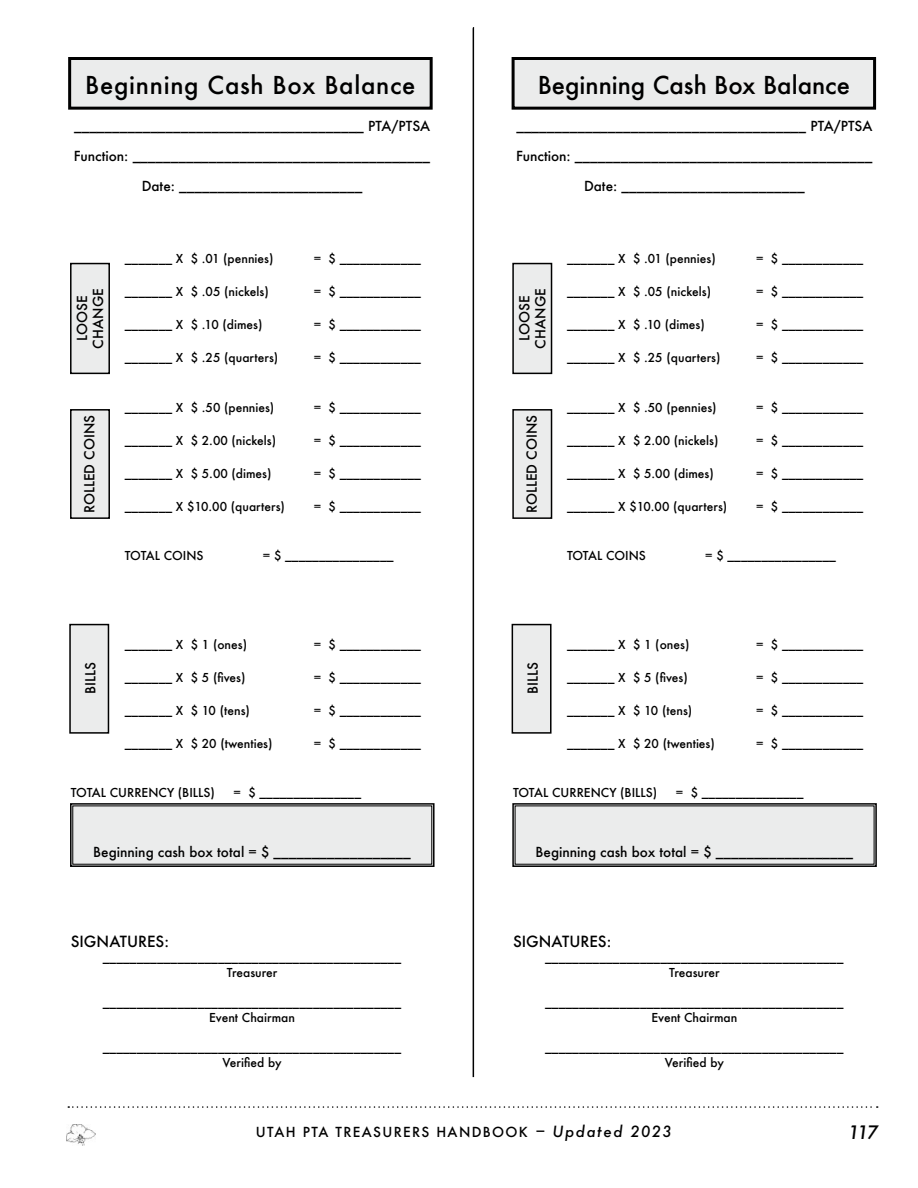
<style>
.page{position:relative;width:918px;height:1188px;background:#fff}
.page>*{position:absolute;margin:0;border:0;box-sizing:border-box;transform-origin:0 0}
.t1{font:500 24px "Futura";letter-spacing:.03em;color:#000}
.t2{font:500 24px "Futura";letter-spacing:.005em;color:#000}
.t3{font:italic 500 18px "Futura";color:#000}
.t4{font:500 15px "Futura";color:#000}
.t5{font:500 13.5px/16.2px "Futura";color:#000;text-align:center}
.t6{font:500 13.5px "Futura";letter-spacing:.1em;color:#000}
.t7{font:500 12px/15px "Futura";color:#000;text-align:center}
.s1{font-style:italic;font-size:15px}
</style>
<div class="page">
<svg style="left:68px;top:1106px;width:810px;height:2px"></svg>
<img style="left:67px;top:1124px;width:28px;height:22px">
<hr style="left:473px;top:27px;width:1px;height:1050px;background:#000">
<div style="left:513px;top:58px;width:362px;height:50px;background:#ebecec"></div>
<div style="left:512px;top:57px;width:364px;height:53px;border:3px solid #000"></div>
<div style="left:70px;top:58px;width:361px;height:50px;background:#ebecec"></div>
<div style="left:68px;top:57px;width:365px;height:53px;border:3px solid #000"></div>
<svg style="left:70px;top:803px;width:365px;height:64px;background:#d5d6d6"></svg>
<svg style="left:512px;top:803px;width:365px;height:64px;background:#d6d7d7"></svg>
<div style="left:70px;top:625px;width:38px;height:108px;background:#ebecec"></div>
<div style="left:69px;top:624px;width:40px;height:110px;border:2px solid #000"></div>
<div style="left:512px;top:625px;width:39px;height:108px;background:#ebecec"></div>
<div style="left:512px;top:624px;width:40px;height:110px;border:2px solid #000"></div>
<div style="left:71px;top:410px;width:38px;height:108px;background:#ebecec"></div>
<div style="left:70px;top:409px;width:40px;height:110px;border:2px solid #000"></div>
<div style="left:513px;top:410px;width:39px;height:108px;background:#ebecec"></div>
<div style="left:512px;top:409px;width:40px;height:110px;border:2px solid #000"></div>
<div style="left:71px;top:264px;width:38px;height:109px;background:#ebecec"></div>
<div style="left:70px;top:263px;width:40px;height:111px;border:2px solid #000"></div>
<div style="left:513px;top:264px;width:39px;height:109px;background:#ebecec"></div>
<div style="left:512px;top:263px;width:40px;height:111px;border:2px solid #000"></div>
<h1 class="t1" style="left:85px;top:69px;width:332px">Beginning Cash Box Balance</h1>
<h1 class="t2" style="left:538px;top:69px;width:314px">Beginning Cash Box Balance</h1>
<p class="t5" style="left:74px;top:118px;width:358px">______________________________________ PTA/PTSA</p>
<p class="t5" style="left:74px;top:148px;width:358px">Function: _______________________________________</p>
<p class="t5" style="left:142px;top:178px;width:222px">Date: ________________________</p>
<p class="t5" style="left:516px;top:118px;width:358px">______________________________________ PTA/PTSA</p>
<p class="t5" style="left:516px;top:148px;width:358px">Function: _______________________________________</p>
<p class="t5" style="left:584px;top:178px;width:222px">Date: ________________________</p>
<p class="t7" style="left:125px;top:251px;width:150px">_______ X $ .01 (pennies)</p>
<p class="t7" style="left:314px;top:251px;width:109px">= $ ____________</p>
<p class="t7" style="left:125px;top:284px;width:146px">_______ X $ .05 (nickels)</p>
<p class="t7" style="left:314px;top:284px;width:109px">= $ ____________</p>
<p class="t7" style="left:125px;top:317px;width:139px">_______ X $ .10 (dimes)</p>
<p class="t7" style="left:314px;top:317px;width:109px">= $ ____________</p>
<p class="t7" style="left:125px;top:350px;width:155px">_______ X $ .25 (quarters)</p>
<p class="t7" style="left:314px;top:350px;width:109px">= $ ____________</p>
<p class="t7" style="left:125px;top:400px;width:151px">_______ X $ .50 (pennies)</p>
<p class="t7" style="left:314px;top:400px;width:109px">= $ ____________</p>
<p class="t7" style="left:125px;top:433px;width:153px">_______ X $ 2.00 (nickels)</p>
<p class="t7" style="left:314px;top:433px;width:109px">= $ ____________</p>
<p class="t7" style="left:125px;top:466px;width:148px">_______ X $ 5.00 (dimes)</p>
<p class="t7" style="left:314px;top:466px;width:109px">= $ ____________</p>
<p class="t7" style="left:125px;top:499px;width:162px">_______ X $10.00 (quarters)</p>
<p class="t7" style="left:314px;top:499px;width:109px">= $ ____________</p>
<p class="t7" style="left:125px;top:548px;width:80px">TOTAL COINS</p>
<p class="t7" style="left:263px;top:548px;width:132px">= $ ________________</p>
<p class="t5" style="left:74px;top:349px;width:62px;rotate:-90deg">LOOSE<br>CHANGE</p>
<p class="t5" style="left:516px;top:349px;width:62px;rotate:-90deg">LOOSE<br>CHANGE</p>
<p class="t5" style="left:81px;top:513px;width:100px;rotate:-90deg">ROLLED COINS</p>
<p class="t5" style="left:524px;top:513px;width:100px;rotate:-90deg">ROLLED COINS</p>
<p class="t7" style="left:567px;top:251px;width:150px">_______ X $ .01 (pennies)</p>
<p class="t7" style="left:756px;top:251px;width:109px">= $ ____________</p>
<p class="t7" style="left:567px;top:284px;width:146px">_______ X $ .05 (nickels)</p>
<p class="t7" style="left:756px;top:284px;width:109px">= $ ____________</p>
<p class="t7" style="left:567px;top:317px;width:139px">_______ X $ .10 (dimes)</p>
<p class="t7" style="left:756px;top:317px;width:109px">= $ ____________</p>
<p class="t7" style="left:567px;top:350px;width:155px">_______ X $ .25 (quarters)</p>
<p class="t7" style="left:756px;top:350px;width:109px">= $ ____________</p>
<p class="t7" style="left:567px;top:400px;width:151px">_______ X $ .50 (pennies)</p>
<p class="t7" style="left:756px;top:400px;width:109px">= $ ____________</p>
<p class="t7" style="left:567px;top:433px;width:153px">_______ X $ 2.00 (nickels)</p>
<p class="t7" style="left:756px;top:433px;width:109px">= $ ____________</p>
<p class="t7" style="left:567px;top:466px;width:148px">_______ X $ 5.00 (dimes)</p>
<p class="t7" style="left:756px;top:466px;width:109px">= $ ____________</p>
<p class="t7" style="left:567px;top:499px;width:162px">_______ X $10.00 (quarters)</p>
<p class="t7" style="left:756px;top:499px;width:109px">= $ ____________</p>
<p class="t7" style="left:567px;top:548px;width:80px">TOTAL COINS</p>
<p class="t7" style="left:705px;top:548px;width:132px">= $ ________________</p>
<p class="t7" style="left:125px;top:637px;width:124px">_______ X $ 1 (ones)</p>
<p class="t7" style="left:314px;top:637px;width:109px">= $ ____________</p>
<p class="t7" style="left:125px;top:670px;width:122px">_______ X $ 5 (fives)</p>
<p class="t7" style="left:314px;top:670px;width:109px">= $ ____________</p>
<p class="t7" style="left:125px;top:703px;width:127px">_______ X $ 10 (tens)</p>
<p class="t7" style="left:314px;top:703px;width:109px">= $ ____________</p>
<p class="t7" style="left:125px;top:736px;width:149px">_______ X $ 20 (twenties)</p>
<p class="t7" style="left:314px;top:736px;width:109px">= $ ____________</p>
<p class="t7" style="left:71px;top:785px;width:146px">TOTAL CURRENCY (BILLS)</p>
<p class="t7" style="left:234px;top:785px;width:129px">= $ _______________</p>
<p class="t7" style="left:567px;top:637px;width:124px">_______ X $ 1 (ones)</p>
<p class="t7" style="left:756px;top:637px;width:109px">= $ ____________</p>
<p class="t7" style="left:567px;top:670px;width:122px">_______ X $ 5 (fives)</p>
<p class="t7" style="left:756px;top:670px;width:109px">= $ ____________</p>
<p class="t7" style="left:567px;top:703px;width:127px">_______ X $ 10 (tens)</p>
<p class="t7" style="left:756px;top:703px;width:109px">= $ ____________</p>
<p class="t7" style="left:567px;top:736px;width:149px">_______ X $ 20 (twenties)</p>
<p class="t7" style="left:756px;top:736px;width:109px">= $ ____________</p>
<p class="t7" style="left:513px;top:785px;width:146px">TOTAL CURRENCY (BILLS)</p>
<p class="t7" style="left:676px;top:785px;width:129px">= $ _______________</p>
<p class="t5" style="left:82px;top:694px;width:33px;rotate:-90deg">BILLS</p>
<p class="t5" style="left:525px;top:694px;width:33px;rotate:-90deg">BILLS</p>
<p class="t5" style="left:93px;top:843px;width:319px">Beginning cash box total = $ __________________</p>
<p class="t4" style="left:71px;top:931px;width:100px">SIGNATURES:</p>
<p class="t7" style="left:103px;top:949px;width:300px">____________________________________________<br>Treasurer</p>
<p class="t7" style="left:103px;top:994px;width:300px">____________________________________________<br>Event Chairman</p>
<p class="t7" style="left:103px;top:1039px;width:300px">____________________________________________<br>Verified by</p>
<p class="t5" style="left:536px;top:843px;width:319px">Beginning cash box total = $ __________________</p>
<p class="t4" style="left:513px;top:931px;width:100px">SIGNATURES:</p>
<p class="t7" style="left:545px;top:949px;width:300px">____________________________________________<br>Treasurer</p>
<p class="t7" style="left:545px;top:994px;width:300px">____________________________________________<br>Event Chairman</p>
<p class="t7" style="left:545px;top:1039px;width:300px">____________________________________________<br>Verified by</p>
<p class="t6" style="left:256px;top:1122px;width:417px">UTAH PTA TREASURERS HANDBOOK <span class="s1">− Updated 2023</span></p>
<h2 class="t3" style="left:848px;top:1120px;width:31px">117</h2>
</div>
